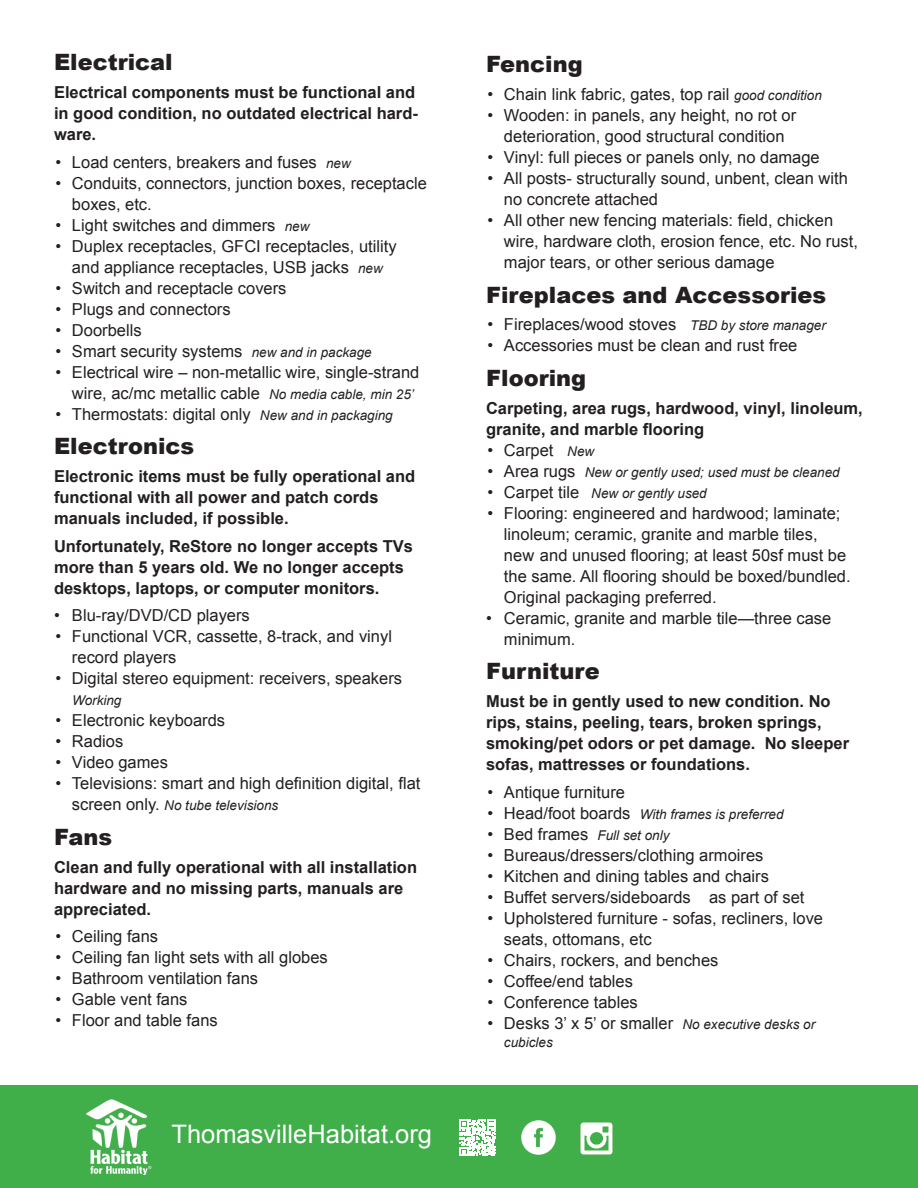
<style>
.page{position:relative;width:918px;height:1188px;background:#fff}
.page>*{position:absolute;margin:0;border:0;box-sizing:border-box;transform-origin:0 0}
.t1{font:25.5px "Arial";color:#fff}
.t2{font:900 22.5px "Arial";color:#231f20}
.t3{font:16.5px/21px "Arial";color:#231f20}
.t4{font:700 16.5px/21px "Arial";color:#231f20}
.t5{font:italic 13.5px "Arial";color:#231f20}
.s1{font-style:italic;font-size:13.5px}
.s2{font-style:normal;font-size:16.5px}
</style>
<div class="page">
<div style="left:0;top:1086px;width:918px;height:102px;background:#40ae49"></div>
<img style="left:521px;top:1121px;width:34px;height:34px">
<img style="left:580px;top:1122px;width:33px;height:33px">
<svg style="left:460px;top:1120px;width:36px;height:36px"></svg>
<img style="left:85px;top:1099px;width:67px;height:75px">
<p class="t2" style="left:54px;top:46px;width:120px">Electrical</p>
<p class="t4" style="left:54px;top:82px;width:365px">Electrical components must be functional and in good condition, no outdated electrical hard&shy;ware.</p>
<p class="t3" style="left:55px;top:151px;width:297px">• Load centers, breakers and fuses <span class="s1">new</span></p>
<p class="t3" style="left:72px;top:172px;width:356px;text-indent:-16px">• Conduits, connectors, junction boxes, receptacle boxes, etc.</p>
<p class="t3" style="left:55px;top:214px;width:256px">• Light switches and dimmers <span class="s1">new</span></p>
<p class="t3" style="left:55px;top:235px;width:343px;text-align:center">• Duplex receptacles, GFCI receptacles, utility and appliance receptacles, USB jacks <span class="s1">new</span></p>
<p class="t3" style="left:55px;top:277px;width:233px">• Switch and receptacle covers</p>
<p class="t3" style="left:55px;top:298px;width:177px">• Plugs and connectors</p>
<p class="t3" style="left:55px;top:319px;width:88px">• Doorbells</p>
<p class="t3" style="left:55px;top:340px;width:318px">• Smart security systems <span class="s1">new and in package</span></p>
<p class="t3" style="left:72px;top:361px;width:349px;text-indent:-16px">• Electrical wire – non-metallic wire, single-strand wire, ac/mc metallic cable <span class="s1">No media cable, min 25’</span></p>
<p class="t3" style="left:55px;top:403px;width:339px">• Thermostats: digital only <span class="s1">New and in packaging</span></p>
<p class="t2" style="left:54px;top:430px;width:142px">Electronics</p>
<p class="t4" style="left:54px;top:466px;width:363px">Electronic items must be fully operational and functional with all power and patch cords manuals included, if possible.</p>
<p class="t4" style="left:54px;top:536px;width:361px">Unfortunately, ReStore no longer accepts TVs more than 5 years old. We no longer accepts desktops, laptops, or computer monitors.</p>
<p class="t3" style="left:54px;top:605px;width:197px">• Blu-ray/DVD/CD players</p>
<p class="t3" style="left:72px;top:626px;width:322px;text-indent:-16px">• Functional VCR, cassette, 8-track, and vinyl record players</p>
<p class="t3" style="left:55px;top:668px;width:348px">• Digital stereo equipment: receivers, speakers</p>
<p class="t5" style="left:72px;top:692px;width:51px">Working</p>
<p class="t3" style="left:55px;top:710px;width:171px">• Electronic keyboards</p>
<p class="t3" style="left:55px;top:731px;width:69px">• Radios</p>
<p class="t3" style="left:55px;top:752px;width:114px">• Video games</p>
<p class="t3" style="left:55px;top:773px;width:366px">• Televisions: smart and high definition digital, flat</p>
<p class="t5" style="left:72px;top:797px;width:208px"><span class="s2">screen only.</span> No tube televisions</p>
<p class="t2" style="left:54px;top:820px;width:60px">Fans</p>
<p class="t4" style="left:54px;top:857px;width:365px">Clean and fully operational with all installation hardware and no missing parts, manuals are appreciated.</p>
<p class="t3" style="left:55px;top:926px;width:104px">• Ceiling fans</p>
<p class="t3" style="left:55px;top:947px;width:274px">• Ceiling fan light sets with all globes</p>
<p class="t3" style="left:55px;top:968px;width:204px">• Bathroom ventilation fans</p>
<p class="t3" style="left:55px;top:989px;width:134px">• Gable vent fans</p>
<p class="t3" style="left:55px;top:1010px;width:164px">• Floor and table fans</p>
<h1 class="t1" style="left:171px;top:1117px;width:262px">ThomasvilleHabitat.org</h1>
<p class="t2" style="left:486px;top:48px;width:98px">Fencing</p>
<p class="t3" style="left:487px;top:84px;width:336px">• Chain link fabric, gates, top rail <span class="s1">good condition</span></p>
<p class="t3" style="left:487px;top:105px;width:310px;text-align:center">• Wooden: in panels, any height, no rot or deterioration, good structural condition</p>
<p class="t3" style="left:487px;top:147px;width:334px">• Vinyl: full pieces or panels only, no damage</p>
<p class="t3" style="left:504px;top:168px;width:345px;text-indent:-16px">• All posts- structurally sound, unbent, clean with no concrete attached</p>
<p class="t3" style="left:504px;top:210px;width:355px;text-indent:-16px">• All other new fencing materials: field, chicken wire, hardware cloth, erosion fence, etc. No rust, major tears, or other serious damage</p>
<p class="t2" style="left:486px;top:278px;width:342px">Fireplaces and Accessories</p>
<p class="t3" style="left:487px;top:314px;width:340px">• Fireplaces/wood stoves <span class="s1">TBD by store manager</span></p>
<p class="t3" style="left:487px;top:335px;width:311px">• Accessories must be clean and rust free</p>
<p class="t2" style="left:486px;top:362px;width:102px">Flooring</p>
<p class="t4" style="left:486px;top:398px;width:378px">Carpeting, area rugs, hardwood, vinyl, linoleum, granite, and marble flooring</p>
<p class="t3" style="left:487px;top:440px;width:108px">• Carpet <span class="s1">New</span></p>
<p class="t5" style="left:487px;top:463px;width:354px"><span class="s2">• Area rugs</span> New or gently used; used must be cleaned</p>
<p class="t5" style="left:487px;top:484px;width:221px"><span class="s2">• Carpet tile</span> New or gently used</p>
<p class="t3" style="left:504px;top:503px;width:348px;text-indent:-16px">• Flooring: engineered and hardwood; laminate; linoleum; ceramic, granite and marble tiles, new and unused flooring; at least 50sf must be the same. All flooring should be boxed/bundled.</p>
<p class="t3" style="left:504px;top:587px;width:214px">Original packaging preferred.</p>
<p class="t3" style="left:504px;top:608px;width:329px;text-indent:-18px">• Ceramic, granite and marble tile—three case minimum.</p>
<p class="t2" style="left:486px;top:655px;width:115px">Furniture</p>
<p class="t4" style="left:486px;top:691px;width:365px">Must be in gently used to new condition. No rips, stains, peeling, tears, broken springs, smoking/pet odors or pet damage. No sleeper sofas, mattresses or foundations.</p>
<p class="t3" style="left:487px;top:782px;width:139px">• Antique furniture</p>
<p class="t5" style="left:487px;top:805px;width:298px"><span class="s2">• Head/foot boards</span> With frames is preferred</p>
<p class="t5" style="left:487px;top:826px;width:184px"><span class="s2">• Bed frames</span> Full set only</p>
<p class="t3" style="left:487px;top:845px;width:277px">• Bureaus/dressers/clothing armoires</p>
<p class="t3" style="left:487px;top:866px;width:283px">• Kitchen and dining tables and chairs</p>
<p class="t3" style="left:487px;top:887px;width:319px">• Buffet servers/sideboards as part of set</p>
<p class="t3" style="left:504px;top:908px;width:321px;text-indent:-16px">• Upholstered furniture - sofas, recliners, love seats, ottomans, etc</p>
<p class="t3" style="left:487px;top:950px;width:233px">• Chairs, rockers, and benches</p>
<p class="t3" style="left:487px;top:971px;width:147px">• Coffee/end tables</p>
<p class="t3" style="left:487px;top:992px;width:152px">• Conference tables</p>
<p class="t3" style="left:487px;top:1013px;width:329px">• Desks 3’ x 5’ or smaller <span class="s1">No executive desks or</span></p>
<p class="t5" style="left:504px;top:1033px;width:50px">cubicles</p>
</div>
